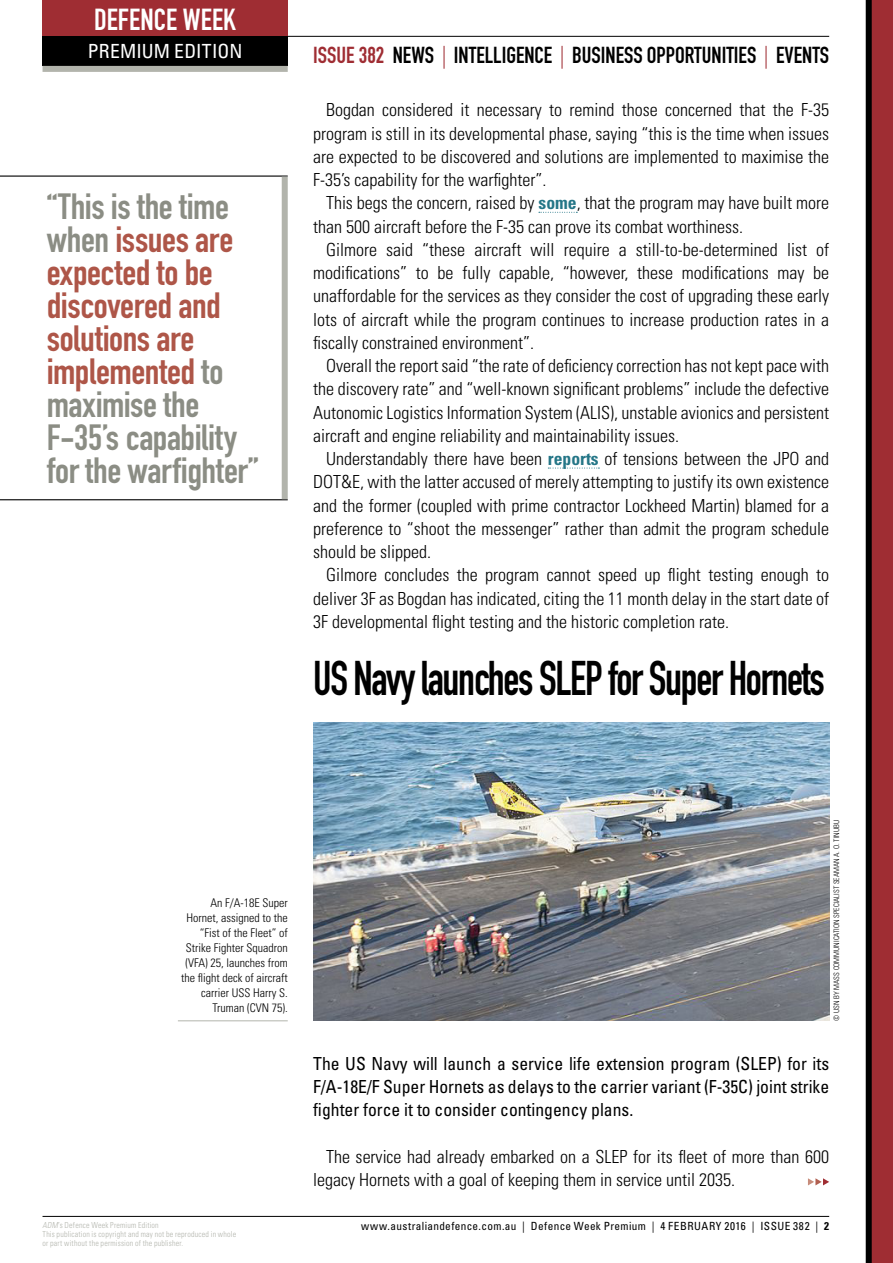
<style>
.page{position:relative;width:893px;height:1263px;background:#fff}
.page>*{position:absolute;margin:0;border:0;box-sizing:border-box;transform-origin:0 0}
.news_heading{font:48px "DIN Engschrift Std";letter-spacing:-.03em;color:#000;scale:.91 1}
.pullquote{font:36px/33px "DIN Engschrift Std";letter-spacing:-.01em;color:#8b8d84;scale:1.05 1}
.t1{font:30px "DIN Engschrift Std";letter-spacing:.005em;color:#fff}
.t2{font:22.8px "DIN Engschrift Std";color:#000}
.t3{font:condensed 19.5px "Univers LT Std";letter-spacing:.01em;color:#fff}
.news_body{font:300 condensed 18px/23.2px "Univers LT Std";color:#000;text-align:justify}
.news_intro{font:condensed 18px/23.2px "Univers LT Std";color:#000;text-align:justify}
.t4{font:300 condensed 12px/15px "Univers LT Std";color:#000;text-align:right}
.folio{font:condensed 11.25px "Univers LT Std";letter-spacing:.035em;color:#000}
.t5{font:300 condensed 8.25px/9px "Univers LT Std";letter-spacing:.025em;color:#b2b4ac;scale:.95 1}
.t6{font:300 condensed 7.5px "Univers LT Std";color:#000}
.s1{color:#9f2d33}
.s2{font-weight:700;color:#247687}
.s3{color:#ae5648}
.s4{font-style:italic}
.s5{font-weight:700}
</style>
<div class="page">
<hr style="left:43px;top:1216px;width:786px;height:1px;background:#000">
<div style="left:872px;top:0;width:21px;height:1263px;background:#9f2d33"></div>
<div style="left:866px;top:0;width:6px;height:1263px;background:#000"></div>
<hr style="left:43px;top:36px;width:786px;height:1px;background:#000">
<div style="left:43px;top:0;width:245px;height:48px;background:#9f2d33"></div>
<div style="left:43px;top:36px;width:245px;height:30px;background:#000"></div>
<div style="left:43px;top:66px;width:245px;height:6px;background:#b2b4ac"></div>
<svg style="left:808px;top:1178px;width:21px;height:7px"></svg>
<svg style="left:539px;top:212px;width:38px;height:1px"></svg>
<svg style="left:548px;top:468px;width:51px;height:1px"></svg>
<img style="left:313px;top:722px;width:516px;height:299px">
<hr style="left:178px;top:1020px;width:110px;height:1px;background:#b2b4ac">
<hr style="left:0;top:176px;width:288px;height:1px;background:#000">
<hr style="left:0;top:499px;width:288px;height:1px;background:#000">
<div style="left:282px;top:177px;width:6px;height:322px;background:#b2b4ac"></div>
<h3 class="t1" style="left:94px;top:2px;width:143px">DEFENCE WEEK</h3>
<p class="t3" style="left:88px;top:38px;width:156px">PREMIUM EDITION</p>
<p class="t2" style="left:313px;top:41px;width:517px"><span class="s1">ISSUE 382</span> NEWS <span class="s1">|</span> INTELLIGENCE <span class="s1">|</span> BUSINESS OPPORTUNITIES <span class="s1">|</span> EVENTS</p>
<p class="news_body" style="left:313px;top:98px;width:517px;text-indent:13px">Bogdan considered it necessary to remind those concerned that the F-35 program is still in its developmental phase, saying “this is the time when issues are expected to be discovered and solutions are implemented to maximise the F-35’s capability for the warfighter”.</p>
<p class="news_body" style="left:313px;top:191px;width:517px;text-indent:13px">This begs the concern, raised by <span class="s2">some</span>, that the program may have built more than 500 aircraft before the F-35 can prove its combat worthiness.</p>
<p class="news_body" style="left:313px;top:238px;width:517px;text-indent:13px">Gilmore said “these aircraft will require a still-to-be-determined list of modifications” to be fully capable, “however, these modifications may be unaffordable for the services as they consider the cost of upgrading these early lots of aircraft while the program continues to increase production rates in a fiscally constrained environment”.</p>
<p class="news_body" style="left:313px;top:354px;width:517px;text-indent:13px">Overall the report said “the rate of deficiency correction has not kept pace with the discovery rate” and “well-known significant problems” include the defective Autonomic Logistics Information System (ALIS), unstable avionics and persistent aircraft and engine reliability and maintainability issues.</p>
<p class="news_body" style="left:313px;top:447px;width:517px;text-indent:13px">Understandably there have been <span class="s2">reports</span> of tensions between the JPO and DOT&amp;E, with the latter accused of merely attempting to justify its own existence and the former (coupled with prime contractor Lockheed Martin) blamed for a preference to “shoot the messenger” rather than admit the program schedule should be slipped.</p>
<p class="news_body" style="left:313px;top:563px;width:517px;text-indent:13px">Gilmore concludes the program cannot speed up flight testing enough to deliver 3F as Bogdan has indicated, citing the 11 month delay in the start date of 3F developmental flight testing and the historic completion rate.</p>
<p class="news_heading" style="left:313px;top:650px;width:564px">US Navy launches SLEP for Super Hornets</p>
<p class="pullquote" style="left:47px;top:190px;width:203px">“This is the time when <span class="s3">issues are expected to be discovered and solutions are implemented</span> to maximise the<br>F-35’s capability for the warfighter”</p>
<p class="t4" style="left:181px;top:895px;width:108px">An F/A-18E Super<br>Hornet, assigned to the “Fist of the Fleet” of<br>Strike Fighter Squadron (VFA) 25, launches from the flight deck of aircraft carrier USS Harry S.<br>Truman (CVN 75).</p>
<p class="t6" style="left:832px;top:1021px;width:202px;rotate:-90deg">© USN BY MASS COMMUNICATION SPECIALIST SEAMAN A. O. TINUBU</p>
<p class="news_intro" style="left:313px;top:1051px;width:517px">The US Navy will launch a service life extension program (SLEP) for its F/A-18E/F Super Hornets as delays to the carrier variant (F-35C) joint strike fighter force it to consider contingency plans.</p>
<p class="news_body" style="left:313px;top:1145px;width:517px;text-indent:13px">The service had already embarked on a SLEP for its fleet of more than 600 legacy Hornets with a goal of keeping them in service until 2035.</p>
<p class="t5" style="left:43px;top:1220px;width:205px"><span class="s4">ADM</span>’s Defence Week Premium Edition<br>This publication is copyright and may not be reproduced in whole or part without the permission of the publisher.</p>
<p class="folio" style="left:361px;top:1219px;width:469px">www.australiandefence.com.au | Defence Week Premium | 4 FEBRUARY 2016 | ISSUE 382 | <span class="s5">2</span></p>
</div>
